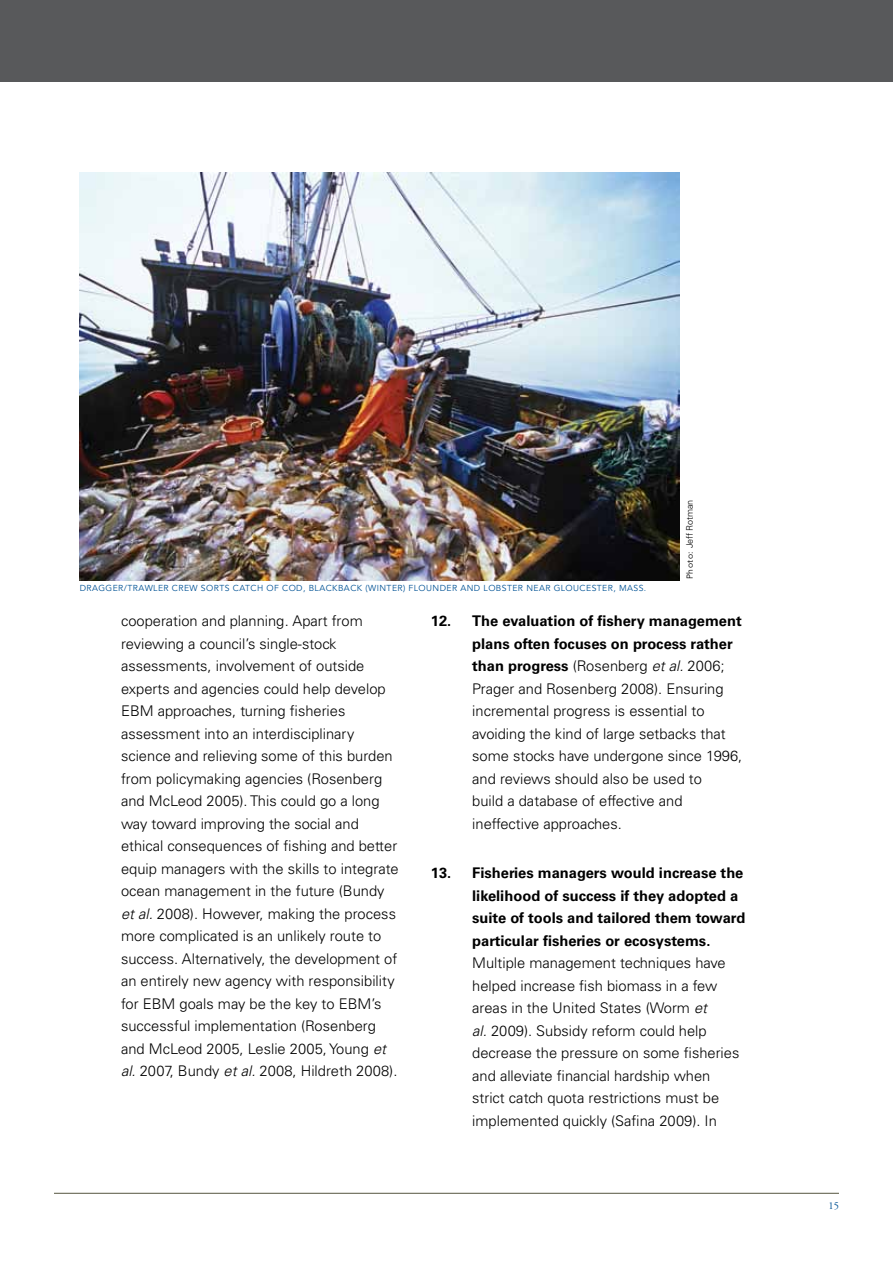
<style>
.page{position:relative;width:893px;height:1263px;background:#fff}
.page>*{position:absolute;margin:0;border:0;box-sizing:border-box;transform-origin:0 0}
.t1{font:300 14.7px/22.5px "Univers";color:#000}
.t2{font:700 14.7px/22.5px "Univers";color:#000}
.t3{font:10.5px "Adobe Garamond";color:#005295}
.t4{font:300 9px "Univers";color:#000}
.t5{font:8.7px "Avenir";letter-spacing:.05em;color:#005295}
.s1{font-family:"Avenir";font-weight:400;font-size:8.7px}
.s2{font-style:italic}
.s3{font-weight:700}
</style>
<div class="page">
<hr style="left:54px;top:1193px;width:785px;height:1px;background:#555540">
<img style="left:80px;top:172px;width:600px;height:408px">
<div style="left:0;top:0;width:893px;height:81px;background:#58595b"></div>
<p class="t5" style="left:80px;top:583px;width:568px">DRAGGER/TRAWLER CREW SORTS CATCH OF COD, BLACKBACK (WINTER) FLOUNDER AND LOBSTER NEAR GLOUCESTER, MASS.</p>
<p class="t4" style="left:684px;top:579px;width:81px;rotate:-90deg"><span class="s1">PHOTO:</span> Jeff Rotman</p>
<p class="t1" style="left:121px;top:610px;width:279px">cooperation and planning. Apart from reviewing a council’s single-stock assessments, involvement of outside experts and agencies could help develop EBM approaches, turning fisheries assessment into an interdisciplinary science and relieving some of this burden from policymaking agencies (Rosenberg and McLeod 2005). This could go a long way toward improving the social and ethical consequences of fishing and better equip managers with the skills to integrate ocean management in the future (Bundy <span class="s2">et al.</span> 2008). However, making the process more complicated is an unlikely route to success. Alternatively, the development of an entirely new agency with responsibility for EBM goals may be the key to EBM’s successful implementation (Rosenberg and McLeod 2005, Leslie 2005, Young <span class="s2">et al.</span> 2007, Bundy <span class="s2">et al.</span> 2008, Hildreth 2008).</p>
<p class="t1" style="left:472px;top:610px;width:272px;text-indent:-41px"><span class="s3">12. The evaluation of fishery management plans often focuses on process rather than progress</span> (Rosenberg <span class="s2">et al.</span> 2006; Prager and Rosenberg 2008). Ensuring incremental progress is essential to avoiding the kind of large setbacks that some stocks have undergone since 1996, and reviews should also be used to<br>build a database of effective and ineffective approaches.</p>
<p class="t2" style="left:472px;top:862px;width:275px;text-indent:-41px">13. Fisheries managers would increase the likelihood of success if they adopted a suite of tools and tailored them toward particular fisheries or ecosystems.</p>
<p class="t1" style="left:472px;top:952px;width:269px">Multiple management techniques have helped increase fish biomass in a few areas in the United States (Worm <span class="s2">et<br>al.</span> 2009). Subsidy reform could help decrease the pressure on some fisheries and alleviate financial hardship when strict catch quota restrictions must be implemented quickly (Safina 2009). In</p>
<p class="t3" style="left:828px;top:1200px;width:12px">15</p>
</div>
